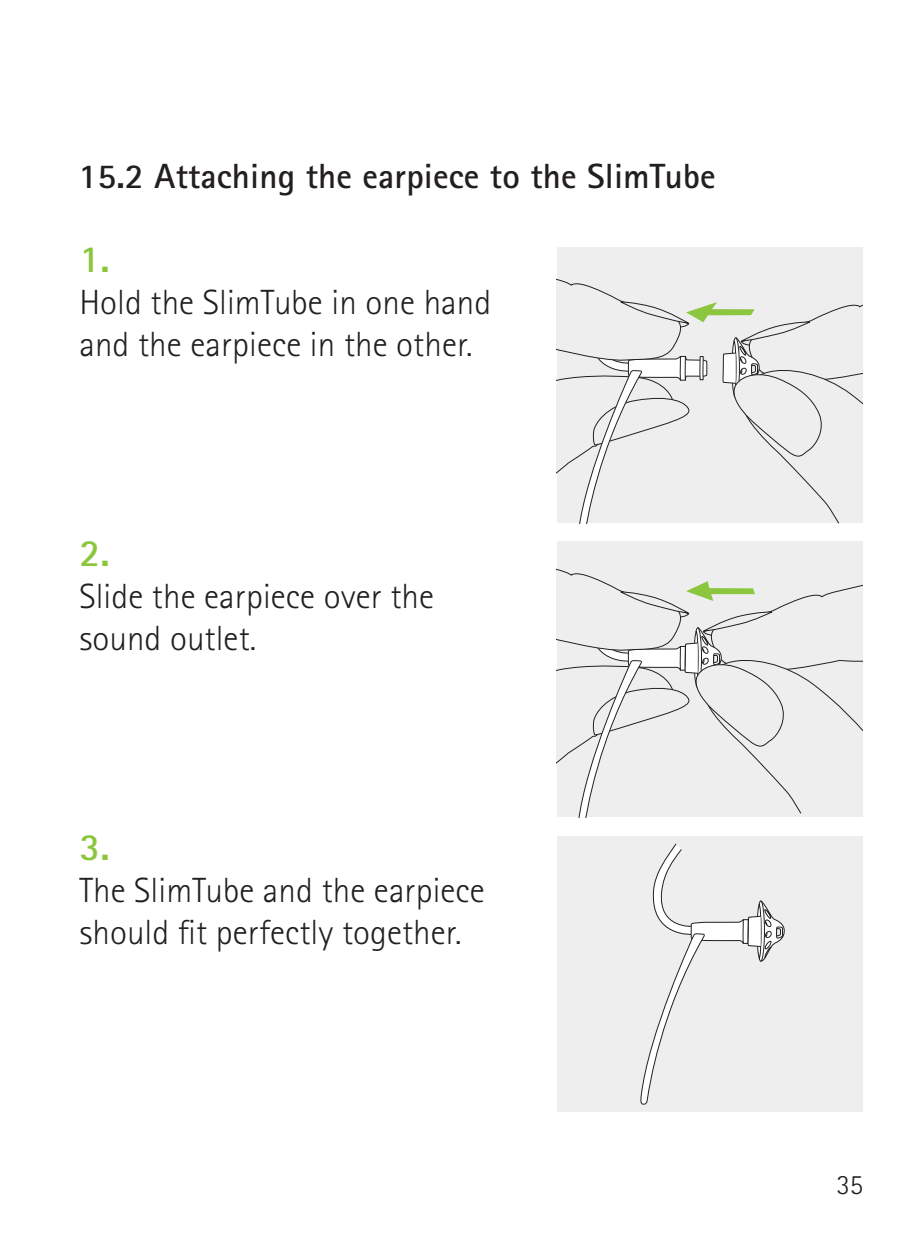
<style>
.page{position:relative;width:913px;height:1241px;background:#fff}
.page>*{position:absolute;margin:0;border:0;box-sizing:border-box;transform-origin:0 0}
.t1{font:700 38.5px "Rotis Sans Serif Pro";color:#8bc63e}
.t2{font:300 35px/42px "Rotis Sans Serif Pro";letter-spacing:.005em;color:#231f20}
.t3{font:700 35px "Rotis Sans Serif Pro";letter-spacing:.005em;color:#231f20}
.t4{font:300 28px "Rotis Sans Serif Pro";color:#231f20}
</style>
<div class="page">
<div style="left:557px;top:247px;width:305px;height:276px;background:#eeeeef"></div>
<svg style="left:557px;top:279px;width:305px;height:244px"></svg>
<div style="left:557px;top:541px;width:305px;height:276px;background:#eeeeef"></div>
<svg style="left:557px;top:569px;width:305px;height:248px"></svg>
<div style="left:557px;top:836px;width:305px;height:275px;background:#eeeeef"></div>
<svg style="left:640px;top:843px;width:145px;height:262px"></svg>
<p class="t3" style="left:79px;top:153px;width:638px">15.2 Attaching the earpiece to the SlimTube</p>
<p class="t1" style="left:79px;top:234px;width:32px">1.</p>
<p class="t2" style="left:79px;top:281px;width:413px">Hold the SlimTube in one hand and the earpiece in the other.</p>
<p class="t1" style="left:79px;top:528px;width:32px">2.</p>
<p class="t2" style="left:79px;top:575px;width:356px">Slide the earpiece over the sound outlet.</p>
<p class="t1" style="left:79px;top:822px;width:32px">3.</p>
<p class="t2" style="left:79px;top:869px;width:407px">The SlimTube and the earpiece should fit perfectly together.</p>
<p class="t4" style="left:836px;top:1168px;width:28px">35</p>
</div>
